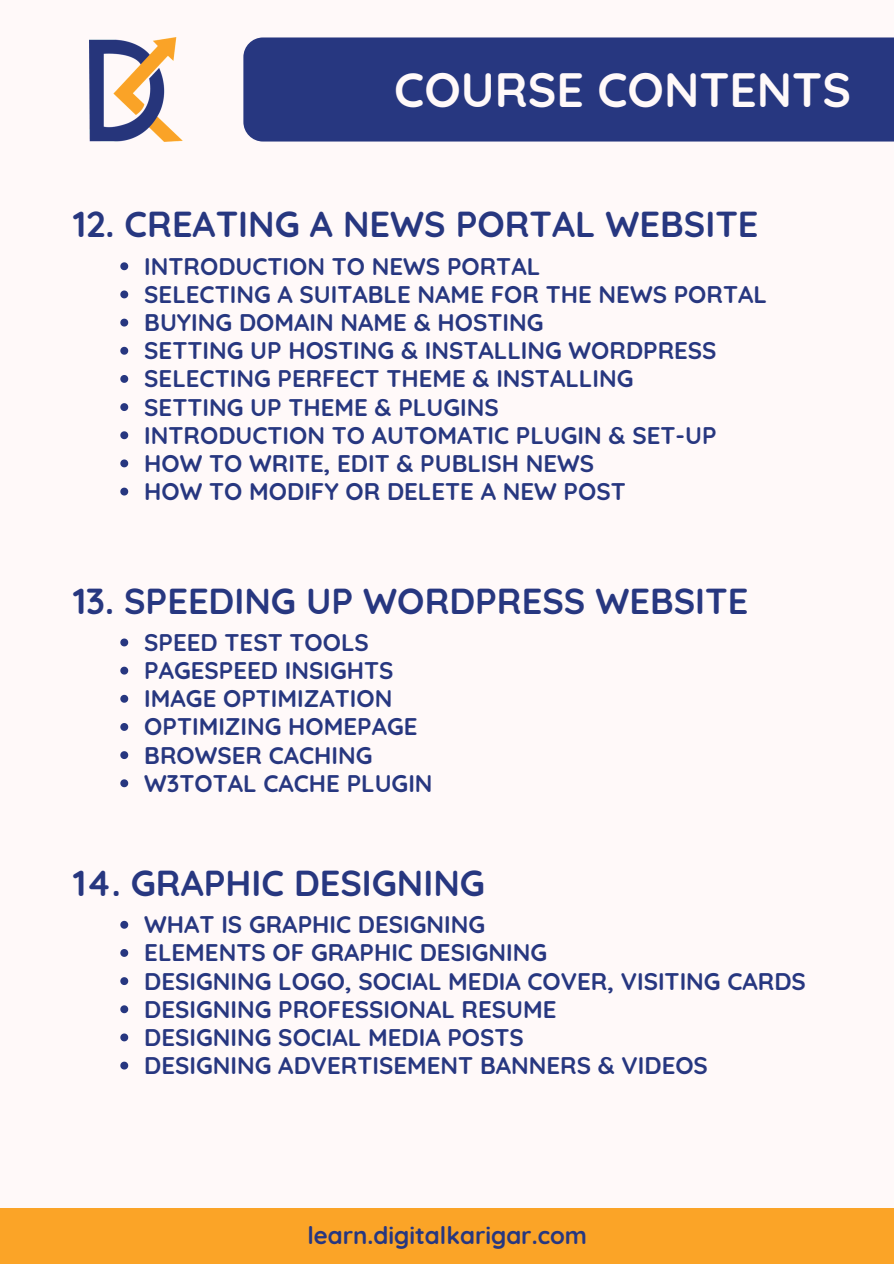
<style>
.page{position:relative;width:894px;height:1264px;background:#fff}
.page>*{position:absolute;margin:0;border:0;box-sizing:border-box;transform-origin:0 0}
.t1{font:700 48px "Quicksand";color:#fff9f9}
.t2{font:700 36px "Quicksand";color:#273780}
.t3{font:700 24px "Quicksand";color:#273780}
</style>
<div class="page">
<div style="left:0;top:0;width:893px;height:1263px;background:#fff9f9"></div>
<div style="left:0;top:1207px;width:893px;height:56px;background:#fba427"></div>
<div style="left:243px;top:37px;width:650px;height:104px;background:#273780"></div>
<img style="left:89px;top:37px;width:94px;height:104px">
<svg style="left:120px;top:262px;width:8px;height:8px"></svg>
<svg style="left:120px;top:290px;width:8px;height:8px"></svg>
<svg style="left:120px;top:319px;width:8px;height:7px"></svg>
<svg style="left:120px;top:347px;width:8px;height:8px"></svg>
<svg style="left:120px;top:375px;width:8px;height:8px"></svg>
<svg style="left:120px;top:403px;width:8px;height:8px"></svg>
<svg style="left:120px;top:431px;width:8px;height:8px"></svg>
<svg style="left:120px;top:459px;width:8px;height:8px"></svg>
<svg style="left:120px;top:487px;width:8px;height:8px"></svg>
<svg style="left:120px;top:638px;width:8px;height:8px"></svg>
<svg style="left:120px;top:666px;width:8px;height:8px"></svg>
<svg style="left:120px;top:695px;width:8px;height:7px"></svg>
<svg style="left:120px;top:723px;width:8px;height:8px"></svg>
<svg style="left:120px;top:751px;width:8px;height:8px"></svg>
<svg style="left:120px;top:779px;width:8px;height:8px"></svg>
<svg style="left:120px;top:920px;width:8px;height:8px"></svg>
<svg style="left:120px;top:949px;width:8px;height:7px"></svg>
<svg style="left:120px;top:977px;width:8px;height:8px"></svg>
<svg style="left:120px;top:1005px;width:8px;height:8px"></svg>
<svg style="left:120px;top:1033px;width:8px;height:8px"></svg>
<svg style="left:120px;top:1061px;width:8px;height:8px"></svg>
<p class="t1" style="left:394px;top:59px;width:458px">COURSE CONTENTS</p>
<p class="t2" style="left:73px;top:201px;width:686px">12. CREATING A NEWS PORTAL WEBSITE</p>
<p class="t3" style="left:144px;top:251px;width:397px">INTRODUCTION TO NEWS PORTAL</p>
<p class="t3" style="left:144px;top:279px;width:624px">SELECTING A SUITABLE NAME FOR THE NEWS PORTAL</p>
<p class="t3" style="left:144px;top:307px;width:400px">BUYING DOMAIN NAME &amp; HOSTING</p>
<p class="t3" style="left:144px;top:335px;width:573px">SETTING UP HOSTING &amp; INSTALLING WORDPRESS</p>
<p class="t3" style="left:144px;top:363px;width:490px">SELECTING PERFECT THEME &amp; INSTALLING</p>
<p class="t3" style="left:144px;top:391px;width:356px">SETTING UP THEME &amp; PLUGINS</p>
<p class="t3" style="left:144px;top:419px;width:573px">INTRODUCTION TO AUTOMATIC PLUGIN &amp; SET-UP</p>
<p class="t3" style="left:144px;top:448px;width:451px">HOW TO WRITE, EDIT &amp; PUBLISH NEWS</p>
<p class="t3" style="left:144px;top:476px;width:483px">HOW TO MODIFY OR DELETE A NEW POST</p>
<p class="t2" style="left:73px;top:577px;width:676px">13. SPEEDING UP WORDPRESS WEBSITE</p>
<p class="t3" style="left:144px;top:627px;width:226px">SPEED TEST TOOLS</p>
<p class="t3" style="left:144px;top:655px;width:251px">PAGESPEED INSIGHTS</p>
<p class="t3" style="left:144px;top:683px;width:249px">IMAGE OPTIMIZATION</p>
<p class="t3" style="left:144px;top:711px;width:275px">OPTIMIZING HOMEPAGE</p>
<p class="t3" style="left:144px;top:739px;width:230px">BROWSER CACHING</p>
<p class="t3" style="left:144px;top:767px;width:290px">W3TOTAL CACHE PLUGIN</p>
<p class="t2" style="left:73px;top:859px;width:413px">14. GRAPHIC DESIGNING</p>
<p class="t3" style="left:144px;top:909px;width:342px">WHAT IS GRAPHIC DESIGNING</p>
<p class="t3" style="left:144px;top:937px;width:404px">ELEMENTS OF GRAPHIC DESIGNING</p>
<p class="t3" style="left:144px;top:965px;width:663px">DESIGNING LOGO, SOCIAL MEDIA COVER, VISITING CARDS</p>
<p class="t3" style="left:144px;top:993px;width:413px">DESIGNING PROFESSIONAL RESUME</p>
<p class="t3" style="left:144px;top:1021px;width:381px">DESIGNING SOCIAL MEDIA POSTS</p>
<p class="t3" style="left:144px;top:1050px;width:565px">DESIGNING ADVERTISEMENT BANNERS &amp; VIDEOS</p>
<p class="t3" style="left:307px;top:1220px;width:281px">learn.digitalkarigar.com</p>
</div>
